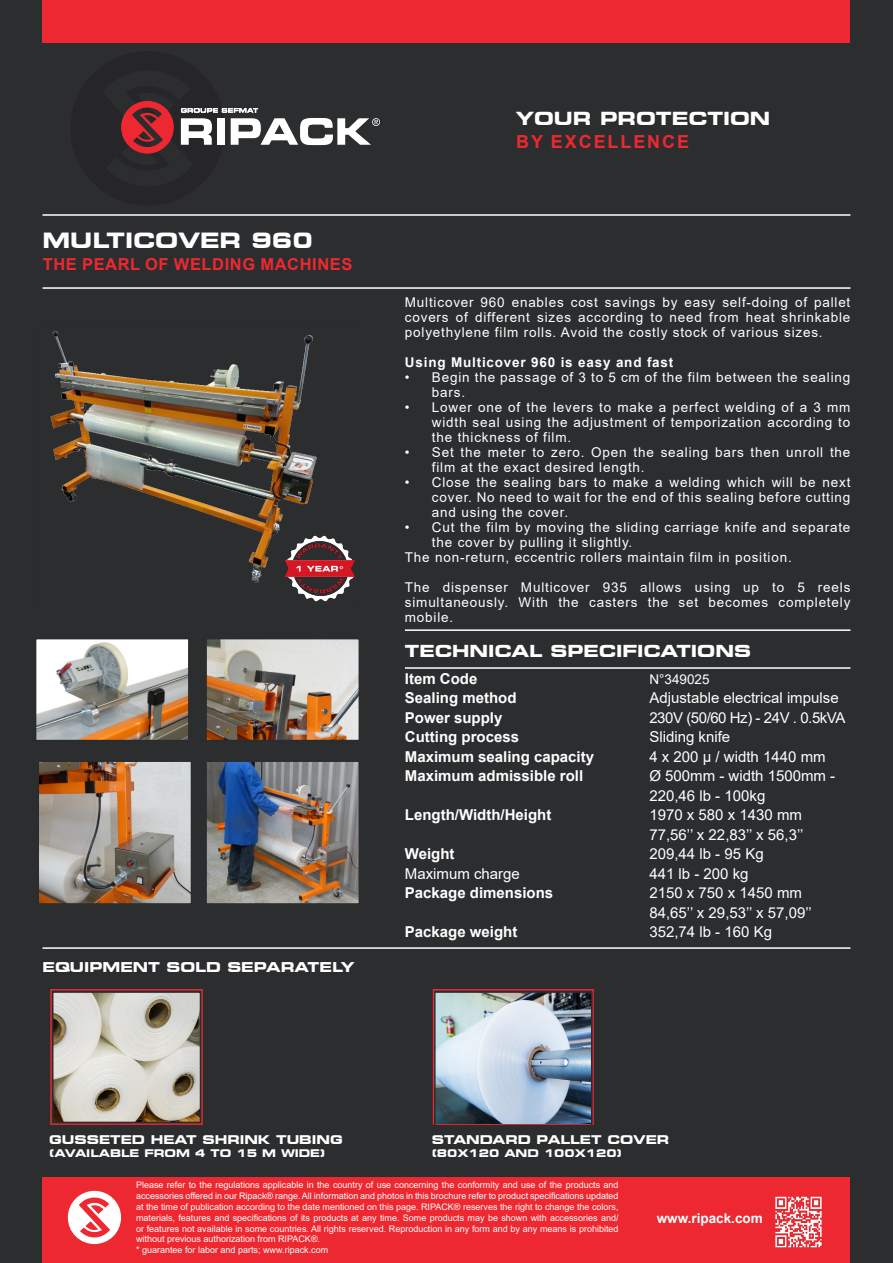
<style>
.page{position:relative;width:893px;height:1263px;background:#2b2d2f}
.page>*{position:absolute;margin:0;border:0;box-sizing:border-box;transform-origin:0 0}
.t1{font:700 expanded 21px "Square 721 BT";color:#fff}
.t2{font:700 expanded 18px "Square 721 BT";color:#fff}
.t3{font:700 18px "Arial";letter-spacing:.105em;color:#ee2830}
.t4{font:700 16.5px "Arial";letter-spacing:.035em;color:#ee2830}
.t5{font:700 expanded 16.5px "Square 721 BT";color:#fff}
.t6{font:15px/19.5px "Arial";color:#fff}
.t7{font:700 15px "Arial";color:#fff}
.t8{font:15px "Arial";letter-spacing:-.03em;color:#fff}
.t9{font:13.5px/15px "Arial";letter-spacing:.06em;color:#fff;text-align:justify}
.t10{font:700 13.5px "Arial";letter-spacing:.06em;color:#fff}
.t11{font:700 expanded 13.5px "Square 721 BT";color:#fff}
.t12{font:700 13.5px "Arial";color:#fff}
.t13{font:700 expanded 12px "Square 721 BT";color:#fff}
.t14{font:700 expanded 10.5px "Square 721 BT";color:#fff}
.t15{font:9px/10.8px "Arial";color:#fff;text-align:justify}
</style>
<div class="page">
<svg style="left:121px;top:100px;width:259px;height:54px"></svg>
<div style="left:43px;top:1178px;width:807px;height:85px;background:#ee2830"></div>
<div style="left:43px;top:0;width:807px;height:43px;background:#ee2830"></div>
<hr style="left:43px;top:214px;width:807px;height:2px;background:#fff">
<hr style="left:43px;top:287px;width:807px;height:2px;background:#fff">
<hr style="left:405px;top:667px;width:445px;height:2px;background:#fff">
<hr style="left:405px;top:629px;width:445px;height:2px;background:#fff">
<hr style="left:43px;top:947px;width:807px;height:2px;background:#fff">
<img style="left:208px;top:763px;width:149px;height:139px">
<div style="left:205px;top:760px;width:155px;height:145px;border:2px solid #2a2d30"></div>
<img style="left:50px;top:331px;width:267px;height:252px">
<img style="left:41px;top:763px;width:148px;height:139px">
<div style="left:38px;top:760px;width:154px;height:145px;border:2px solid #2a2d30"></div>
<svg style="left:68px;top:1191px;width:53px;height:53px"></svg>
<img style="left:775px;top:1196px;width:47px;height:52px">
<img style="left:208px;top:641px;width:149px;height:97px">
<div style="left:205px;top:638px;width:155px;height:103px;border:2px solid #2a2d30"></div>
<img style="left:38px;top:641px;width:149px;height:97px">
<div style="left:35px;top:638px;width:155px;height:103px;border:2px solid #2a2d30"></div>
<img style="left:276px;top:528px;width:79px;height:74px">
<div style="left:50px;top:989px;width:153px;height:136px;border:2px solid #ee2831"></div>
<div style="left:433px;top:989px;width:161px;height:136px;border:2px solid #ee2831"></div>
<img style="left:55px;top:994px;width:143px;height:126px">
<div style="left:52px;top:991px;width:149px;height:132px;border:2px solid #2a2d30"></div>
<img style="left:437px;top:994px;width:152px;height:129px">
<div style="left:434px;top:991px;width:158px;height:139px;border:2px solid #2a2d30"></div>
<p class="t1" style="left:43px;top:227px;width:272px">MULTICOVER 960</p>
<p class="t4" style="left:43px;top:253px;width:311px">THE PEARL OF WELDING MACHINES</p>
<p class="t11" style="left:43px;top:959px;width:313px">EQUIPMENT SOLD SEPARATELY</p>
<p class="t2" style="left:516px;top:108px;width:256px">YOUR PROTECTION</p>
<p class="t3" style="left:516px;top:129px;width:174px">BY EXCELLENCE</p>
<p class="t9" style="left:405px;top:295px;width:447px">Multicover 960 enables cost savings by easy self-doing of pallet covers of different sizes according to need from heat shrinkable polyethylene film rolls. Avoid the costly stock of various sizes.</p>
<p class="t10" style="left:405px;top:353px;width:270px">Using Multicover 960 is easy and fast</p>
<p class="t9" style="left:432px;top:370px;width:420px;text-indent:-27px">• Begin the passage of 3 to 5 cm of the film between the sealing bars.</p>
<p class="t9" style="left:432px;top:400px;width:420px;text-indent:-27px">• Lower one of the levers to make a perfect welding of a 3 mm width seal using the adjustment of temporization according to the thickness of film.</p>
<p class="t9" style="left:432px;top:445px;width:420px;text-indent:-27px">• Set the meter to zero. Open the sealing bars then unroll the film at the exact desired length.</p>
<p class="t9" style="left:432px;top:475px;width:420px;text-indent:-27px">• Close the sealing bars to make a welding which will be next cover. No need to wait for the end of this sealing before cutting and using the cover.</p>
<p class="t9" style="left:432px;top:520px;width:420px;text-indent:-27px">• Cut the film by moving the sliding carriage knife and separate the cover by pulling it slightly.</p>
<p class="t9" style="left:405px;top:550px;width:388px">The non-return, eccentric rollers maintain film in position.</p>
<p class="t9" style="left:405px;top:580px;width:447px">The dispenser Multicover 935 allows using up to 5 reels simultaneously. With the casters the set becomes completely mobile.</p>
<p class="t5" style="left:405px;top:641px;width:348px">TECHNICAL SPECIFICATIONS</p>
<p class="t7" style="left:405px;top:668px;width:74px">Item Code</p>
<p class="t9" style="left:649px;top:672px;width:62px">N°349025</p>
<p class="t7" style="left:405px;top:688px;width:113px">Sealing method</p>
<p class="t6" style="left:649px;top:688px;width:191px">Adjustable electrical impulse</p>
<p class="t7" style="left:405px;top:707px;width:99px">Power supply</p>
<p class="t8" style="left:649px;top:707px;width:197px">230V (50/60 Hz) - 24V . 0.5kVA</p>
<p class="t7" style="left:405px;top:727px;width:116px">Cutting process</p>
<p class="t6" style="left:649px;top:727px;width:82px">Sliding knife</p>
<p class="t7" style="left:405px;top:746px;width:191px">Maximum sealing capacity</p>
<p class="t6" style="left:649px;top:747px;width:178px">4 x 200 µ / width 1440 mm</p>
<p class="t7" style="left:405px;top:766px;width:180px">Maximum admissible roll</p>
<p class="t6" style="left:649px;top:766px;width:187px">Ø 500mm - width 1500mm -<br>220,46 lb - 100kg</p>
<p class="t7" style="left:405px;top:805px;width:148px">Length/Width/Height</p>
<p class="t6" style="left:649px;top:805px;width:154px">1970 x 580 x 1430 mm</p>
<p class="t6" style="left:649px;top:825px;width:156px">77,56’’ x 22,83’’ x 56,3’’</p>
<p class="t7" style="left:405px;top:844px;width:51px">Weight</p>
<p class="t6" style="left:649px;top:844px;width:116px">209,44 lb - 95 Kg</p>
<p class="t6" style="left:405px;top:864px;width:117px">Maximum charge</p>
<p class="t6" style="left:649px;top:864px;width:101px">441 lb - 200 kg</p>
<p class="t7" style="left:405px;top:883px;width:150px">Package dimensions</p>
<p class="t6" style="left:649px;top:883px;width:154px">2150 x 750 x 1450 mm</p>
<p class="t6" style="left:649px;top:903px;width:164px">84,65’’ x 29,53’’ x 57,09’’</p>
<p class="t7" style="left:405px;top:922px;width:114px">Package weight</p>
<p class="t6" style="left:649px;top:922px;width:124px">352,74 lb - 160 Kg</p>
<p class="t13" style="left:49px;top:1133px;width:295px">GUSSETED HEAT SHRINK TUBING</p>
<p class="t14" style="left:49px;top:1147px;width:277px">(AVAILABLE FROM 4 TO 15 M WIDE)</p>
<p class="t13" style="left:432px;top:1133px;width:239px">STANDARD PALLET COVER</p>
<p class="t14" style="left:432px;top:1147px;width:191px">(80X120 AND 100X120)</p>
<p class="t15" style="left:136px;top:1180px;width:484px">Please refer to the regulations applicable in the country of use concerning the conformity and use of the products and accessories offered in our Ripack® range. All information and photos in this brochure refer to product specifications updated at the time of publication according to the date mentioned on this page. RIPACK® reserves the right to change the colors, materials, features and specifications of its products at any time. Some products may be shown with accessories and/ or features not available in some countries. All rights reserved. Reproduction in any form and by any means is prohibited without previous authorization from RIPACK®.</p>
<p class="t15" style="left:136px;top:1244px;width:194px">* guarantee for labor and parts; www.ripack.com</p>
<p class="t12" style="left:657px;top:1209px;width:108px">www.ripack.com</p>
</div>
